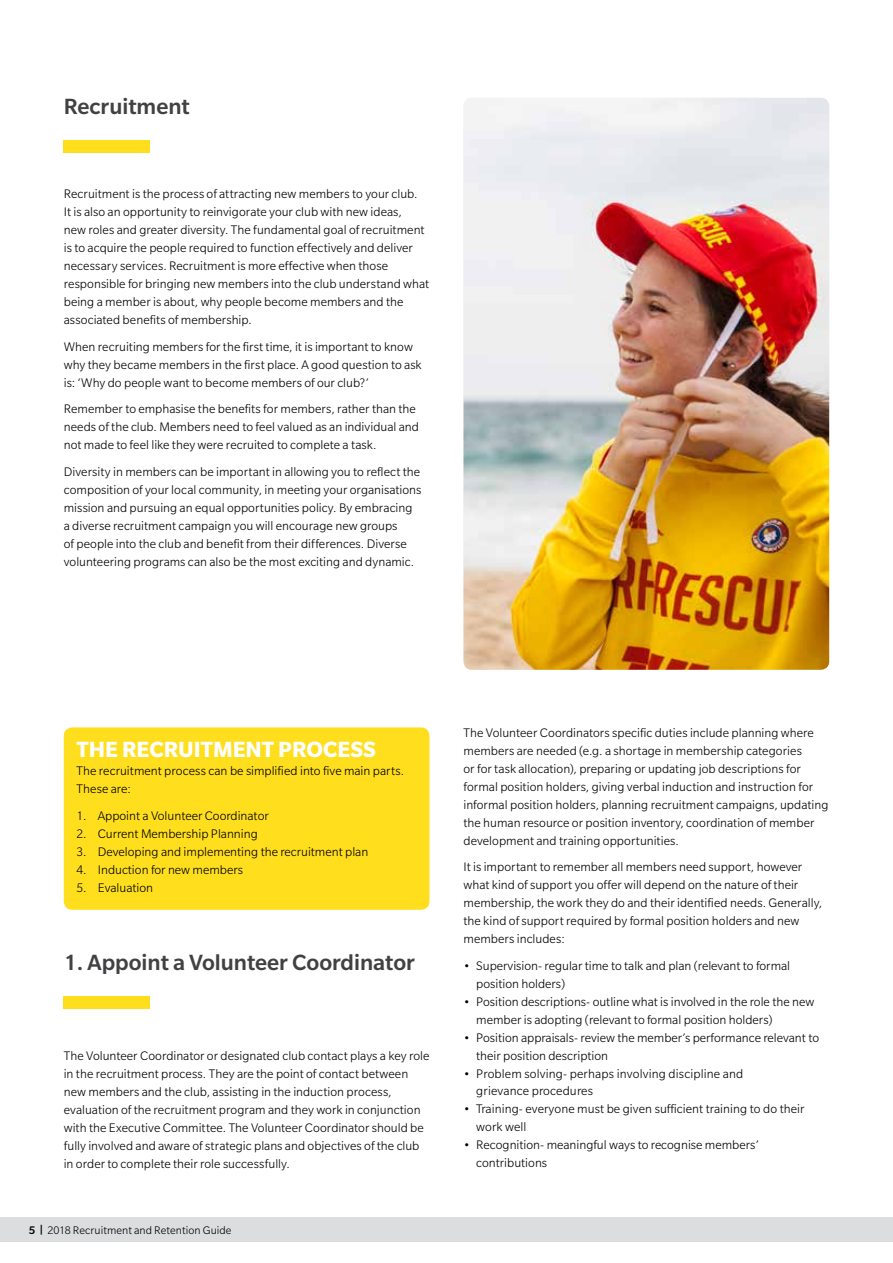
<style>
.page{position:relative;width:893px;height:1263px;background:#fff}
.page>*{position:absolute;margin:0;border:0;box-sizing:border-box;transform-origin:0 0}
.t1{font:500 24px "Slate Std";color:#414042}
.t2{font:700 24px "Slate Std";color:#fff}
.t3{font:300 13.5px/18px "Slate Std";color:#000}
.t4{font:300 12px "Slate Std";letter-spacing:.005em;color:#000}
.s1{font-weight:500}
</style>
<div class="page">
<div style="left:0;top:1217px;width:893px;height:25px;background:#dcddde"></div>
<div style="left:64px;top:727px;width:365px;height:183px;background:#ffde1d;border-radius:9px"></div>
<div style="left:64px;top:140px;width:86px;height:12px;background:#ffde1d"></div>
<div style="left:64px;top:997px;width:86px;height:12px;background:#ffde1d"></div>
<img style="left:463px;top:98px;width:366px;height:572px">
<h1 class="t1" style="left:64px;top:93px;width:128px">Recruitment</h1>
<p class="t3" style="left:64px;top:185px;width:367px">Recruitment is the process of attracting new members to your club.<br>It is also an opportunity to reinvigorate your club with new ideas,<br>new roles and greater diversity. The fundamental goal of recruitment is to acquire the people required to function effectively and deliver necessary services. Recruitment is more effective when those responsible for bringing new members into the club understand what being a member is about, why people become members and the associated benefits of membership.</p>
<p class="t3" style="left:64px;top:337px;width:359px">When recruiting members for the first time, it is important to know why they became members in the first place. A good question to ask is: ‘Why do people want to become members of our club?’</p>
<p class="t3" style="left:64px;top:400px;width:357px">Remember to emphasise the benefits for members, rather than the needs of the club. Members need to feel valued as an individual and not made to feel like they were recruited to complete a task.</p>
<p class="t3" style="left:64px;top:462px;width:359px">Diversity in members can be important in allowing you to reflect the composition of your local community, in meeting your organisations mission and pursuing an equal opportunities policy. By embracing a diverse recruitment campaign you will encourage new groups<br>of people into the club and benefit from their differences. Diverse volunteering programs can also be the most exciting and dynamic.</p>
<h1 class="t2" style="left:77px;top:737px;width:301px">THE RECRUITMENT PROCESS</h1>
<p class="t3" style="left:77px;top:762px;width:329px">The recruitment process can be simplified into five main parts.<br>These are:</p>
<p class="t3" style="left:77px;top:806px;width:194px">1. Appoint a Volunteer Coordinator</p>
<p class="t3" style="left:77px;top:824px;width:183px">2. Current Membership Planning</p>
<p class="t3" style="left:77px;top:842px;width:293px">3. Developing and implementing the recruitment plan</p>
<p class="t3" style="left:77px;top:860px;width:168px">4. Induction for new members</p>
<p class="t3" style="left:77px;top:878px;width:78px">5. Evaluation</p>
<h1 class="t1" style="left:64px;top:950px;width:353px">1. Appoint a Volunteer Coordinator</h1>
<p class="t3" style="left:64px;top:1047px;width:367px">The Volunteer Coordinator or designated club contact plays a key role in the recruitment process. They are the point of contact between new members and the club, assisting in the induction process, evaluation of the recruitment program and they work in conjunction with the Executive Committee. The Volunteer Coordinator should be fully involved and aware of strategic plans and objectives of the club in order to complete their role successfully.</p>
<p class="t4" style="left:29px;top:1224px;width:204px"><span class="s1">5 |</span> 2018 Recruitment and Retention Guide</p>
<p class="t3" style="left:463px;top:723px;width:366px">The Volunteer Coordinators specific duties include planning where members are needed (e.g. a shortage in membership categories<br>or for task allocation), preparing or updating job descriptions for formal position holders, giving verbal induction and instruction for informal position holders, planning recruitment campaigns, updating the human resource or position inventory, coordination of member development and training opportunities.</p>
<p class="t3" style="left:463px;top:858px;width:360px">It is important to remember all members need support, however what kind of support you offer will depend on the nature of their membership, the work they do and their identified needs. Generally, the kind of support required by formal position holders and new members includes:</p>
<p class="t3" style="left:476px;top:956px;width:315px;text-indent:-13px">• Supervision- regular time to talk and plan (relevant to formal position holders)</p>
<p class="t3" style="left:476px;top:992px;width:339px;text-indent:-13px">• Position descriptions- outline what is involved in the role the new member is adopting (relevant to formal position holders)</p>
<p class="t3" style="left:476px;top:1028px;width:344px;text-indent:-13px">• Position appraisals- review the member’s performance relevant to their position description</p>
<p class="t3" style="left:476px;top:1064px;width:269px;text-indent:-13px">• Problem solving- perhaps involving discipline and grievance procedures</p>
<p class="t3" style="left:476px;top:1100px;width:330px;text-indent:-13px">• Training- everyone must be given sufficient training to do their work well</p>
<p class="t3" style="left:476px;top:1136px;width:284px;text-indent:-13px">• Recognition- meaningful ways to recognise members’ contributions</p>
</div>
